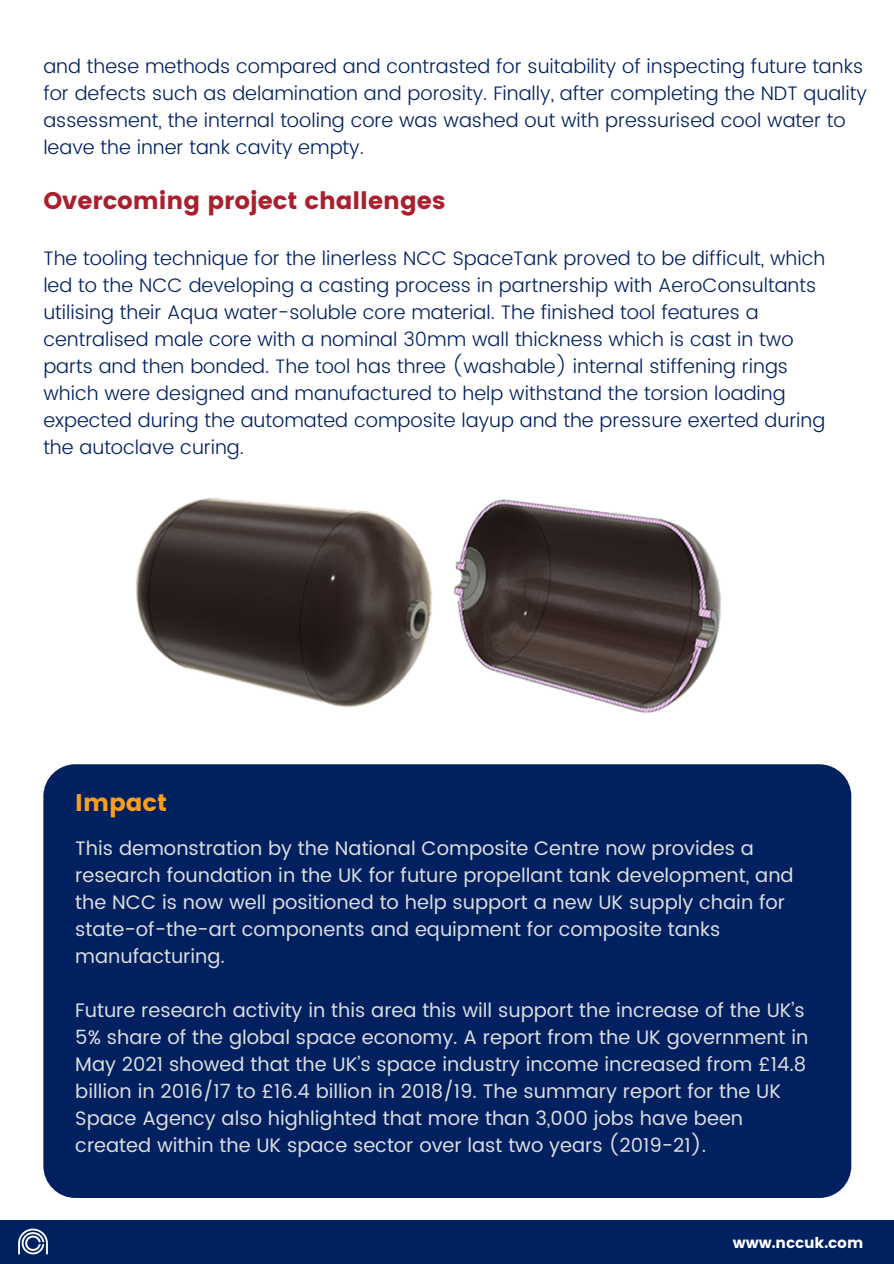
<style>
.page{position:relative;width:894px;height:1264px;background:#fff}
.page>*{position:absolute;margin:0;border:0;box-sizing:border-box;transform-origin:0 0}
.t1{font:24px "Poppins";color:#ab1f2d}
.t2{font:24px "Poppins";color:#f99d1c}
.t3{font:300 19.5px/27px "Poppins";color:#002060}
.t4{font:19.5px/27px "Poppins";color:#dcddde}
.t5{font:15px "Poppins";color:#fff}
</style>
<div class="page">
<div style="left:0;top:1220px;width:893px;height:43px;background:#002060"></div>
<img style="left:18px;top:1228px;width:30px;height:27px">
<div style="left:43px;top:764px;width:808px;height:433px;background:#002060;border-radius:32px"></div>
<img style="left:135px;top:498px;width:586px;height:215px">
<p class="t3" style="left:43px;top:53px;width:824px">and these methods compared and contrasted for suitability of inspecting future tanks for defects such as delamination and porosity. Finally, after completing the NDT quality assessment, the internal tooling core was washed out with pressurised cool water to leave the inner tank cavity empty.</p>
<p class="t1" style="left:43px;top:187px;width:403px">Overcoming project challenges</p>
<p class="t3" style="left:43px;top:244px;width:783px">The tooling technique for the linerless NCC SpaceTank proved to be difficult, which led to the NCC developing a casting process in partnership with AeroConsultants utilising their Aqua water-soluble core material. The finished tool features a centralised male core with a nominal 30mm wall thickness which is cast in two parts and then bonded. The tool has three (washable) internal stiffening rings which were designed and manufactured to help withstand the torsion loading expected during the automated composite layup and the pressure exerted during the autoclave curing.</p>
<p class="t2" style="left:75px;top:789px;width:93px">Impact</p>
<p class="t4" style="left:75px;top:834px;width:719px">This demonstration by the National Composite Centre now provides a research foundation in the UK for future propellant tank development, and the NCC is now well positioned to help support a new UK supply chain for state-of-the-art components and equipment for composite tanks manufacturing.</p>
<p class="t4" style="left:75px;top:996px;width:734px">Future research activity in this area this will support the increase of the UK’s 5% share of the global space economy. A report from the UK government in May 2021 showed that the UK’s space industry income increased from £14.8 billion in 2016/17 to £16.4 billion in 2018/19. The summary report for the UK Space Agency also highlighted that more than 3,000 jobs have been created within the UK space sector over last two years (2019-21).</p>
<p class="t5" style="left:732px;top:1233px;width:132px">www.nccuk.com</p>
</div>
